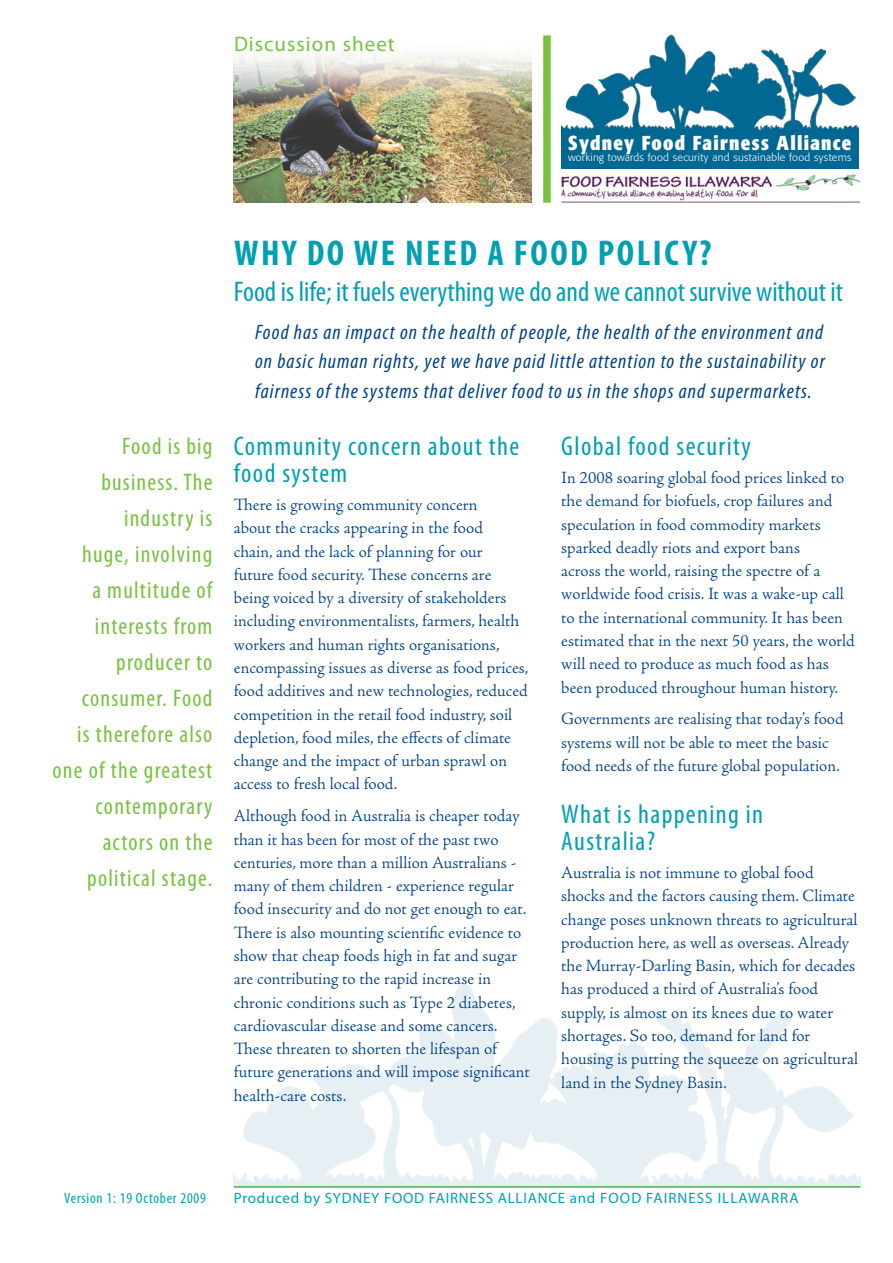
<style>
.page{position:relative;width:893px;height:1263px;background:#fff}
.page>*{position:absolute;margin:0;border:0;box-sizing:border-box;transform-origin:0 0}
.subhd_24_bold_cond_c{font:700 condensed 36px "Myriad Pro";letter-spacing:.07em;color:#00a0b0}
.subhead_23_cond_lowe{font:condensed 28.5px "Myriad Pro";color:#00a0b0}
.subhd_18{font:condensed 27px/27px "Myriad Pro";letter-spacing:.05em;color:#00a0b0}
.breakout{font:condensed 24px/36px "Myriad Pro";letter-spacing:.05em;color:#79c142;text-align:right}
.story_introduction{font:italic condensed 21px/29.4px "Myriad Pro";letter-spacing:.05em;color:#014286;text-align:justify}
.subhd_24_bold_cond_c-2{font:21px "Myriad Pro";letter-spacing:.05em;color:#79c142}
.subhd_24_bold_cond_c-3{font:700 condensed 19.95px "Formata";letter-spacing:.065em;color:#fff}
.body_11_5{font:300 17.25px/23.2px "Adobe Jenson Pro";color:#014286}
.t1{font:15px "Myriad Pro";letter-spacing:.05em;color:#00a0b0}
.t2{font:condensed 15px "Myriad Pro";letter-spacing:.05em;color:#00a0b0}
.subhd_24_bold_cond_c-4{font:300 10.65px "Formata";letter-spacing:.025em;color:#fff}
</style>
<div class="page">
<img style="left:234px;top:984px;width:626px;height:202px">
<hr style="left:234px;top:1186px;width:626px;height:1px;background:#51b14b">
<img style="left:234px;top:54px;width:297px;height:149px">
<div style="left:543px;top:35px;width:8px;height:168px;background:#79c142"></div>
<div style="left:561px;top:131px;width:298px;height:38px;background:#006893"></div>
<img style="left:561px;top:34px;width:298px;height:97px">
<img style="left:561px;top:174px;width:298px;height:29px">
<p class="subhd_24_bold_cond_c-2" style="left:234px;top:31px;width:162px">Discussion sheet</p>
<p class="subhd_24_bold_cond_c-3" style="left:568px;top:131px;width:285px">Sydney Food Fairness Alliance</p>
<p class="subhd_24_bold_cond_c-4" style="left:568px;top:151px;width:285px">working towards food security and sustainable food systems</p>
<p class="breakout" style="left:53px;top:428px;width:161px">Food is big business. The industry is<br>huge, involving<br>a multitude of interests from producer to consumer. Food<br>is therefore also one of the greatest contemporary actors on the political stage.</p>
<p class="subhd_24_bold_cond_c" style="left:234px;top:230px;width:479px">WHY DO WE NEED A FOOD POLICY?</p>
<p class="subhead_23_cond_lowe" style="left:234px;top:274px;width:611px">Food is life; it fuels everything we do and we cannot survive without it</p>
<p class="story_introduction" style="left:255px;top:317px;width:571px">Food has an impact on the health of people, the health of the environment and on basic human rights, yet we have paid little attention to the sustainability or fairness of the systems that deliver food to us in the shops and supermarkets.</p>
<p class="subhd_18" style="left:561px;top:433px;width:191px">Global food security</p>
<p class="body_11_5" style="left:561px;top:466px;width:295px">In 2008 soaring global food prices linked to the demand for biofuels, crop failures and speculation in food commodity markets sparked deadly riots and export bans<br>across the world, raising the spectre of a worldwide food crisis. It was a wake-up call to the international community. It has been estimated that in the next 50 years, the world will need to produce as much food as has been produced throughout human history.</p>
<p class="body_11_5" style="left:561px;top:708px;width:284px">Governments are realising that today’s food systems will not be able to meet the basic food needs of the future global population.</p>
<p class="subhd_18" style="left:561px;top:801px;width:203px">What is happening in<br>Australia?</p>
<p class="body_11_5" style="left:561px;top:861px;width:298px">Australia is not immune to global food shocks and the factors causing them. Climate change poses unknown threats to agricultural production here, as well as overseas. Already the Murray-Darling Basin, which for decades has produced a third of Australia’s food supply, is almost on its knees due to water shortages. So too, demand for land for housing is putting the squeeze on agricultural land in the Sydney Basin.</p>
<p class="subhd_18" style="left:234px;top:433px;width:287px">Community concern about the food system</p>
<p class="body_11_5" style="left:234px;top:493px;width:296px">There is growing community concern<br>about the cracks appearing in the food<br>chain, and the lack of planning for our<br>future food security. These concerns are being voiced by a diversity of stakeholders including environmentalists, farmers, health workers and human rights organisations, encompassing issues as diverse as food prices, food additives and new technologies, reduced competition in the retail food industry, soil depletion, food miles, the effects of climate change and the impact of urban sprawl on access to fresh local food.</p>
<p class="body_11_5" style="left:234px;top:804px;width:297px">Although food in Australia is cheaper today than it has been for most of the past two centuries, more than a million Australians - many of them children - experience regular food insecurity and do not get enough to eat.<br>There is also mounting scientific evidence to show that cheap foods high in fat and sugar are contributing to the rapid increase in chronic conditions such as Type 2 diabetes, cardiovascular disease and some cancers.<br>These threaten to shorten the lifespan of future generations and will impose significant health-care costs.</p>
<p class="t2" style="left:64px;top:1189px;width:143px">Version 1: 19 October 2009</p>
<p class="t1" style="left:234px;top:1189px;width:387px">Produced by SYDNEY FOOD FAIRNESS ALLIANCE and Food</p>
<p class="t1" style="left:646px;top:1189px;width:17px">Fairness</p>
<p class="t1" style="left:718px;top:1189px;width:54px">Illawarra</p>
</div>
